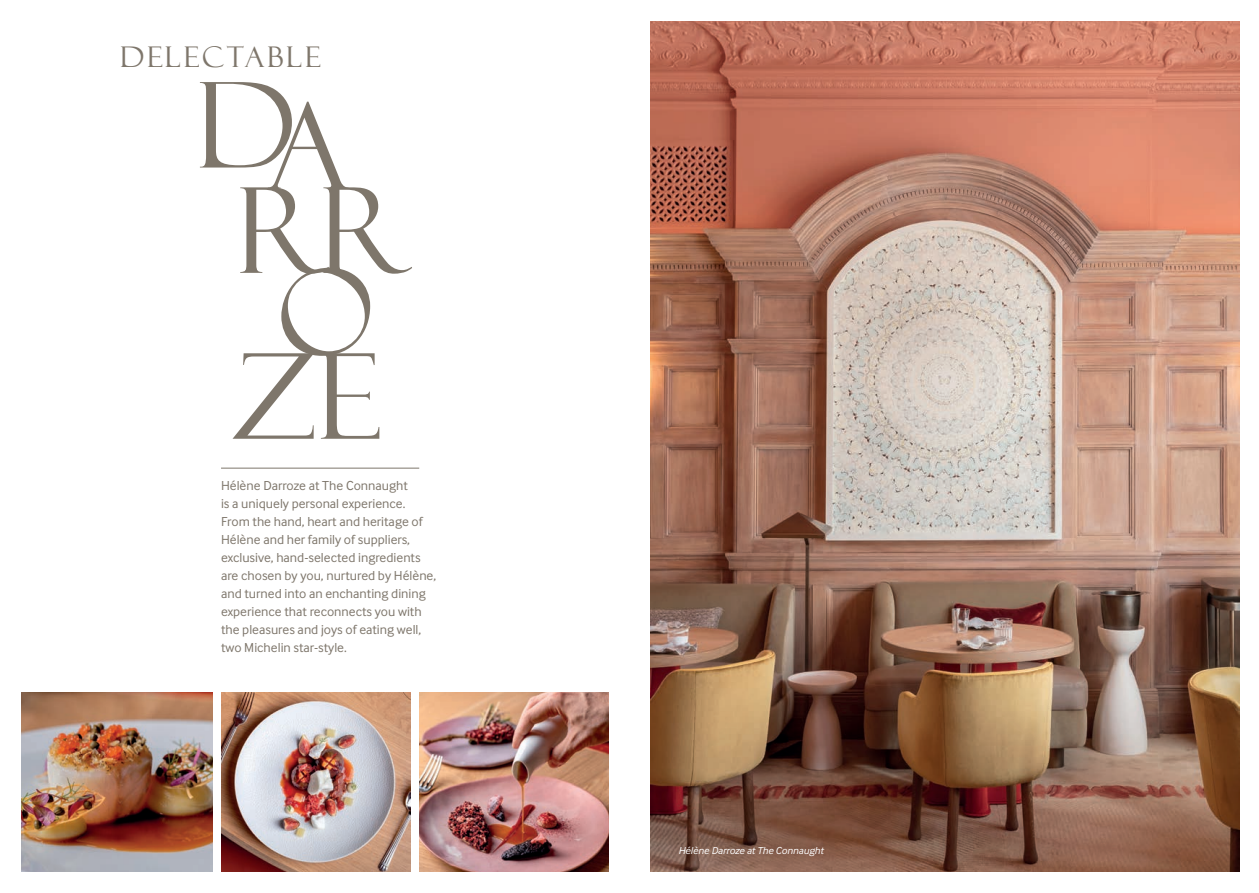
<style>
.page{position:relative;width:1259px;height:893px;background:#fff}
.page>*{position:absolute;margin:0;border:0;box-sizing:border-box;transform-origin:0 0}
.regular_7_9_Intro{font:28.5px "Felix Titling";letter-spacing:.1em;color:#7e766b}
.t1{font:13.5px/18px "Inter Face";color:#7e766b}
.t2{font:italic 10.5px "Inter Face";color:#fff}
</style>
<div class="page">
<img style="left:651px;top:21px;width:588px;height:850px">
<hr style="left:221px;top:468px;width:198px;height:1px;background:#7e766b">
<svg style="left:200px;top:82px;width:212px;height:357px"></svg>
<img style="left:221px;top:692px;width:189px;height:179px">
<img style="left:21px;top:692px;width:192px;height:179px">
<img style="left:419px;top:692px;width:189px;height:179px">
<p class="regular_7_9_Intro" style="left:120px;top:41px;width:202px">DELECTABLE</p>
<p class="t1" style="left:221px;top:477px;width:188px">Hélène Darroze at The Connaught is a uniquely personal experience.</p>
<p class="t1" style="left:221px;top:513px;width:217px">From the hand, heart and heritage of Hélène and her family of suppliers, exclusive, hand-selected ingredients are chosen by you, nurtured by Hélène, and turned into an enchanting dining experience that reconnects you with the pleasures and joys of eating well, two Michelin star-style.</p>
<p class="t2" style="left:678px;top:845px;width:147px">Hélène Darroze at The Connaught</p>
</div>
